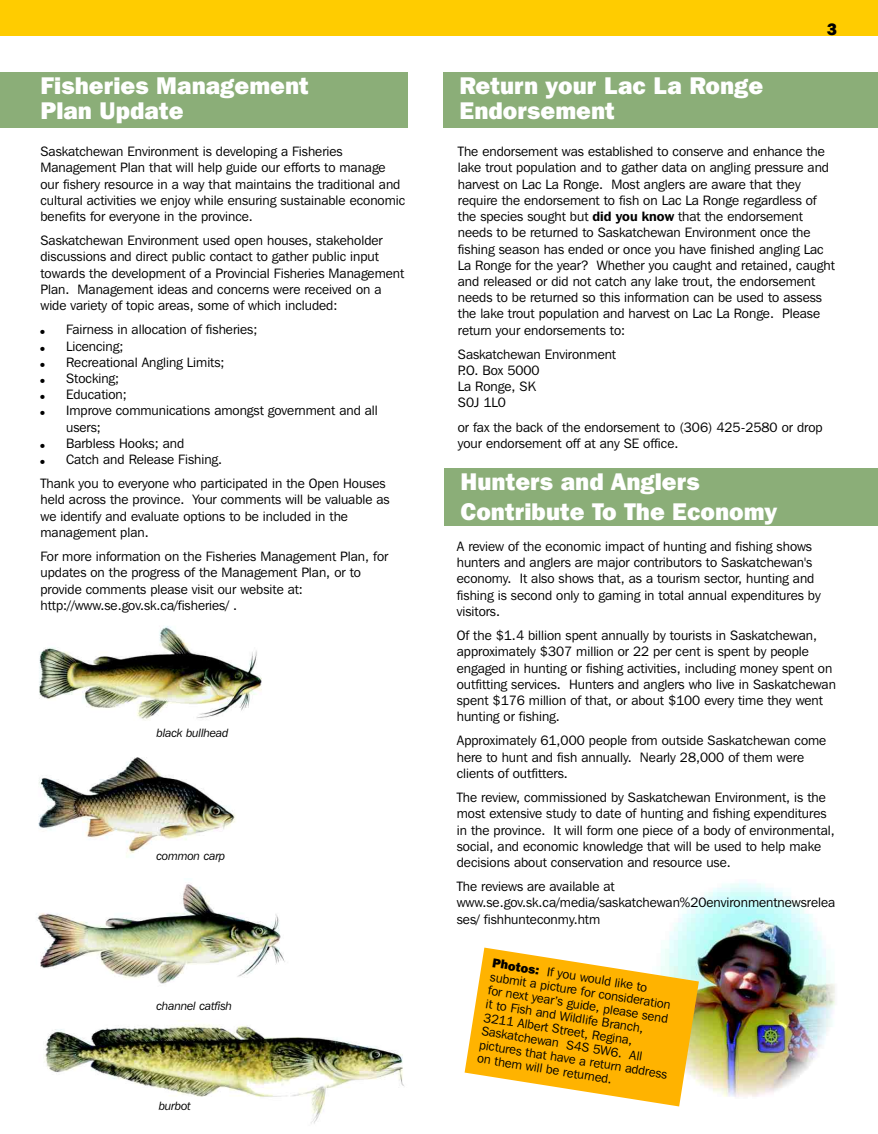
<style>
.page{position:relative;width:878px;height:1134px;background:#fff}
.page>*{position:absolute;margin:0;border:0;box-sizing:border-box;transform-origin:0 0}
.t1{font:800 24px/24.5px "Franklin Gothic IT Cby BT";color:#fff}
.t2{font:800 16.5px "Franklin Gothic IT Cby BT";color:#000}
.t3{font:13.5px/16.2px "Franklin Gothic IT Cby BT";color:#000}
.t4{font:12.75px/13.8px "Franklin Gothic IT Cby BT";color:#000}
.t5{font:italic 12px "Franklin Gothic IT Cby BT";letter-spacing:-.015em;color:#000}
.s1{font-weight:700}
.s2{font-weight:800}
</style>
<div class="page">
<img style="left:44px;top:1024px;width:360px;height:100px">
<img style="left:37px;top:884px;width:248px;height:100px">
<img style="left:38px;top:757px;width:197px;height:100px">
<div style="left:0;top:0;width:878px;height:35px;background:#fc0"></div>
<img style="left:39px;top:626px;width:223px;height:94px">
<img style="left:669px;top:881px;width:166px;height:216px">
<svg style="left:464px;top:948px;width:235px;height:158px"></svg>
<div style="left:444px;top:468px;width:434px;height:58px;background:#8bae78"></div>
<div style="left:0;top:72px;width:408px;height:56px;background:#8bae78"></div>
<div style="left:444px;top:72px;width:434px;height:56px;background:#8bae78"></div>
<p class="t2" style="left:826px;top:22px;width:12px">3</p>
<h1 class="t1" style="left:41px;top:76px;width:270px">Fisheries Management<br>Plan Update</h1>
<h1 class="t1" style="left:459px;top:76px;width:305px">Return your Lac La Ronge<br>Endorsement</h1>
<p class="t3" style="left:458px;top:145px;width:378px">The endorsement was established to conserve and enhance the lake trout population and to gather data on angling pressure and harvest on Lac La Ronge. Most anglers are aware that they require the endorsement to fish on Lac La Ronge regardless of the species sought but <span class="s1">did you know</span> that the endorsement needs to be returned to Saskatchewan Environment once the fishing season has ended or once you have finished angling Lac La Ronge for the year? Whether you caught and retained, caught and released or did not catch any lake trout, the endorsement needs to be returned so this information can be used to assess the lake trout population and harvest on Lac La Ronge. Please return your endorsements to:</p>
<p class="t3" style="left:458px;top:347px;width:160px">Saskatchewan Environment<br>P.O. Box 5000<br>La Ronge, SK<br>S0J 1L0</p>
<p class="t3" style="left:458px;top:420px;width:366px">or fax the back of the endorsement to (306) 425-2580 or drop your endorsement off at any SE office.</p>
<p class="t3" style="left:40px;top:145px;width:366px">Saskatchewan Environment is developing a Fisheries Management Plan that will help guide our efforts to manage our fishery resource in a way that maintains the traditional and cultural activities we enjoy while ensuring sustainable economic benefits for everyone in the province.</p>
<p class="t3" style="left:40px;top:234px;width:365px">Saskatchewan Environment used open houses, stakeholder discussions and direct public contact to gather public input towards the development of a Provincial Fisheries Management Plan. Management ideas and concerns were received on a wide variety of topic areas, some of which included:</p>
<p class="t3" style="left:66px;top:323px;width:313px">Fairness in allocation of fisheries;<br>Licencing;<br>Recreational Angling Limits;<br>Stocking;<br>Education;<br>Improve communications amongst government and all users;<br>Barbless Hooks; and<br>Catch and Release Fishing.</p>
<p class="t3" style="left:40px;top:477px;width:351px">Thank you to everyone who participated in the Open Houses held across the province. Your comments will be valuable as we identify and evaluate options to be included in the management plan.</p>
<p class="t3" style="left:40px;top:549px;width:349px">For more information on the Fisheries Management Plan, for updates on the progress of the Management Plan, or to provide comments please visit our website at: http://www.se.gov.sk.ca/fisheries/ .</p>
<h1 class="t1" style="left:460px;top:469px;width:318px;line-height:29.4px">Hunters and Anglers<br>Contribute To The Economy</h1>
<p class="t3" style="left:457px;top:539px;width:365px">A review of the economic impact of hunting and fishing shows hunters and anglers are major contributors to Saskatchewan's economy. It also shows that, as a tourism sector, hunting and fishing is second only to gaming in total annual expenditures by visitors.</p>
<p class="t3" style="left:457px;top:629px;width:380px">Of the $1.4 billion spent annually by tourists in Saskatchewan, approximately $307 million or 22 per cent is spent by people engaged in hunting or fishing activities, including money spent on outfitting services. Hunters and anglers who live in Saskatchewan spent $176 million of that, or about $100 every time they went hunting or fishing.</p>
<p class="t3" style="left:457px;top:734px;width:371px">Approximately 61,000 people from outside Saskatchewan come here to hunt and fish annually. Nearly 28,000 of them were clients of outfitters.</p>
<p class="t3" style="left:457px;top:791px;width:379px">The review, commissioned by Saskatchewan Environment, is the most extensive study to date of hunting and fishing expenditures in the province. It will form one piece of a body of environmental, social, and economic knowledge that will be used to help make decisions about conservation and resource use.</p>
<p class="t3" style="left:457px;top:880px;width:380px">The reviews are available at www.se.gov.sk.ca/media/saskatchewan%20environmentnewsrelea ses/ fishhunteconmy.htm</p>
<p class="t5" style="left:156px;top:728px;width:74px">black bullhead</p>
<p class="t5" style="left:156px;top:851px;width:70px">common carp</p>
<p class="t5" style="left:156px;top:1001px;width:77px">channel catfish</p>
<p class="t5" style="left:159px;top:1101px;width:34px">burbot</p>
<p class="t4" style="left:493px;top:957px;width:191px;rotate:9deg"><span class="s2">Photos:</span> If you would like to submit a picture for consideration for next year’s guide, please send it to Fish and Wildlife Branch,<br>3211 Albert Street, Regina,<br>Saskatchewan S4S 5W6. All pictures that have a return address on them will be returned.</p>
</div>
